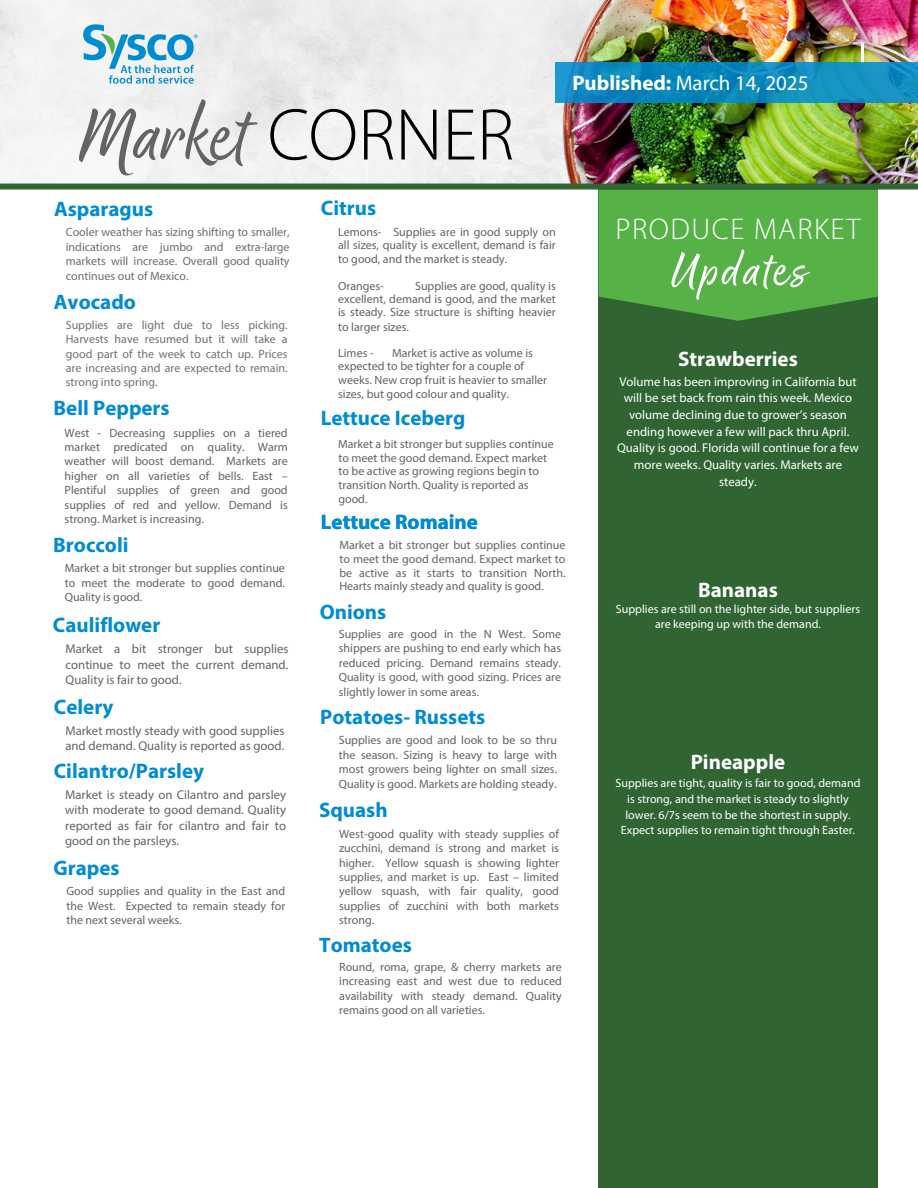
<style>
.page{position:relative;width:918px;height:1188px;background:#fff}
.page>*{position:absolute;margin:0;border:0;box-sizing:border-box;transform-origin:0 0}
.t1{font:86.25px "Good Karma Smooth";color:#636466}
.t2{font:54px "Good Karma Smooth";letter-spacing:.05em;color:#fff}
.t3{font:300 30px "Myriad Pro";letter-spacing:.05em;color:#fff}
.t4{font:700 21px "Myriad Pro";color:#008cd2}
.t5{font:700 21px "Myriad Pro";color:#fff}
.t6{font:21px "Myriad Pro";color:#fff}
.t7{font:12.75px/15.3px "Myriad Pro";color:#636366;text-align:justify}
.t8{font:12.75px/16.6px "Myriad Pro";color:#fff;text-align:center}
.t9{font:12px/14.4px "Myriad Pro";color:#636366;text-align:justify}
.t10{font:12px/15.6px "Myriad Pro";color:#fff;text-align:center}
.t11{font:12px/14.2px "Myriad Pro";color:#707174;text-align:justify}
.t12{font:12px/14.4px "Myriad Pro";color:#6d6e71;text-align:justify}
.s1{font-family:"Myriad Pro";font-weight:300;font-size:73.8px;color:#000}
.s2{font-weight:700}
</style>
<div class="page">
<img style="left:0;top:0;width:918px;height:184px">
<div style="left:598px;top:190px;width:280px;height:998px;background:#306533"></div>
<svg style="left:598px;top:190px;width:280px;height:131px;background:#52a944"></svg>
<svg style="left:83px;top:24px;width:115px;height:60px"></svg>
<svg style="left:555px;top:62px;width:363px;height:41px;background:#0f8abe"></svg>
<hr style="left:861px;top:43px;width:3px;height:19px;background:#fff">
<div style="left:0;top:184px;width:918px;height:6px;background:#306533"></div>
<h1 class="t1" style="left:80px;top:85px;width:436px">Market <span class="s1">CORNER</span></h1>
<h3 class="t4" style="left:54px;top:196px;width:101px">Asparagus</h3>
<p class="t12" style="left:66px;top:225px;width:225px">Cooler weather has sizing shifting to smaller, indications are jumbo and extra-large markets will increase. Overall good quality continues out of Mexico.</p>
<h3 class="t4" style="left:54px;top:289px;width:84px">Avocado</h3>
<p class="t11" style="left:66px;top:318px;width:223px">Supplies are light due to less picking.<br>Harvests have resumed but it will take a good part of the week to catch up. Prices are increasing and are expected to remain. strong into spring.</p>
<h3 class="t4" style="left:54px;top:395px;width:118px">Bell Peppers</h3>
<p class="t9" style="left:65px;top:425px;width:225px">West - Decreasing supplies on a tiered market predicated on quality. Warm weather will boost demand. Markets are higher on all varieties of bells. East – Plentiful supplies of green and good supplies of red and yellow. Demand is strong. Market is increasing.</p>
<h3 class="t4" style="left:53px;top:531px;width:77px">Broccoli</h3>
<p class="t9" style="left:65px;top:561px;width:222px">Market a bit stronger but supplies continue to meet the moderate to good demand.<br>Quality is good.</p>
<h3 class="t4" style="left:53px;top:611px;width:109px">Cauliflower</h3>
<p class="t7" style="left:66px;top:641px;width:224px">Market a bit stronger but supplies continue to meet the current demand.<br>Quality is fair to good.</p>
<p class="t7" style="left:65px;top:723px;width:221px">Market mostly steady with good supplies and demand. Quality is reported as good.</p>
<h3 class="t4" style="left:54px;top:757px;width:152px">Cilantro/Parsley</h3>
<h3 class="t4" style="left:54px;top:693px;width:61px">Celery</h3>
<p class="t7" style="left:65px;top:787px;width:222px">Market is steady on Cilantro and parsley with moderate to good demand. Quality reported as fair for cilantro and fair to good on the parsleys.</p>
<p class="t9" style="left:66px;top:884px;width:220px">Good supplies and quality in the East and the West. Expected to remain steady for the next several weeks.</p>
<h3 class="t4" style="left:54px;top:855px;width:68px">Grapes</h3>
<h3 class="t4" style="left:321px;top:195px;width:57px">Citrus</h3>
<p class="t9" style="left:338px;top:225px;width:219px;line-height:13.6px">Lemons- Supplies are in good supply on all sizes, quality is excellent, demand is fair to good, and the market is steady.</p>
<p class="t9" style="left:338px;top:278px;width:47px">Oranges-</p>
<p class="t9" style="left:338px;top:279px;width:219px;line-height:13.6px;text-indent:77px">Supplies are good, quality is excellent, demand is good, and the market is steady. Size structure is shifting heavier to larger sizes.</p>
<p class="t9" style="left:338px;top:346px;width:37px">Limes -</p>
<p class="t9" style="left:338px;top:346px;width:211px;line-height:13.5px;text-align:left;text-indent:54px">Market is active as volume is expected to be tighter for a couple of weeks. New crop fruit is heavier to smaller sizes, but good colour and quality.</p>
<p class="t9" style="left:338px;top:437px;width:217px;line-height:13.6px;text-align:left">Market a bit stronger but supplies continue to meet the good demand. Expect market to be active as growing regions begin to transition North. Quality is reported as good.</p>
<h3 class="t4" style="left:321px;top:405px;width:146px">Lettuce Iceberg</h3>
<h3 class="t4" style="left:321px;top:509px;width:159px">Lettuce Romaine</h3>
<p class="t9" style="left:339px;top:538px;width:228px;line-height:13.6px">Market a bit stronger but supplies continue to meet the good demand. Expect market to be active as it starts to transition North.<br>Hearts mainly steady and quality is good.</p>
<h3 class="t4" style="left:320px;top:598px;width:68px">Onions</h3>
<p class="t9" style="left:339px;top:627px;width:224px">Supplies are good in the N West. Some shippers are pushing to end early which has reduced pricing. Demand remains steady.<br>Quality is good, with good sizing. Prices are slightly lower in some areas.</p>
<h3 class="t4" style="left:320px;top:704px;width:166px">Potatoes- Russets</h3>
<p class="t9" style="left:339px;top:733px;width:220px">Supplies are good and look to be so thru the season. Sizing is heavy to large with most growers being lighter on small sizes.<br>Quality is good. Markets are holding steady.</p>
<h3 class="t4" style="left:319px;top:796px;width:70px">Squash</h3>
<p class="t9" style="left:339px;top:826px;width:221px">West-good quality with steady supplies of zucchini, demand is strong and market is higher. Yellow squash is showing lighter supplies, and market is up. East – limited yellow squash, with fair quality, good supplies of zucchini with both markets strong.</p>
<h3 class="t4" style="left:319px;top:932px;width:94px">Tomatoes</h3>
<p class="t9" style="left:339px;top:960px;width:224px">Round, roma, grape, &amp; cherry markets are increasing east and west due to reduced availability with steady demand. Quality remains good on all varieties.</p>
<h3 class="t6" style="left:572px;top:70px;width:238px"><span class="s2">Published:</span> March 14, 2025</h3>
<h3 class="t3" style="left:615px;top:211px;width:247px">PRODUCE MARKET</h3>
<h2 class="t2" style="left:670px;top:239px;width:137px">Updates</h2>
<h3 class="t5" style="left:678px;top:345px;width:121px">Strawberries</h3>
<p class="t8" style="left:617px;top:373px;width:243px">Volume has been improving in California but will be set back from rain this week. Mexico volume declining due to grower’s season ending however a few will pack thru April.<br>Quality is good. Florida will continue for a few more weeks. Quality varies. Markets are steady.</p>
<h3 class="t5" style="left:698px;top:576px;width:81px">Bananas</h3>
<p class="t10" style="left:616px;top:601px;width:246px;line-height:14.9px">Supplies are still on the lighter side, but suppliers are keeping up with the demand.</p>
<h3 class="t5" style="left:691px;top:748px;width:96px">Pineapple</h3>
<p class="t10" style="left:616px;top:775px;width:246px">Supplies are tight, quality is fair to good, demand is strong, and the market is steady to slightly lower. 6/7s seem to be the shortest in supply.<br>Expect supplies to remain tight through Easter.</p>
</div>
